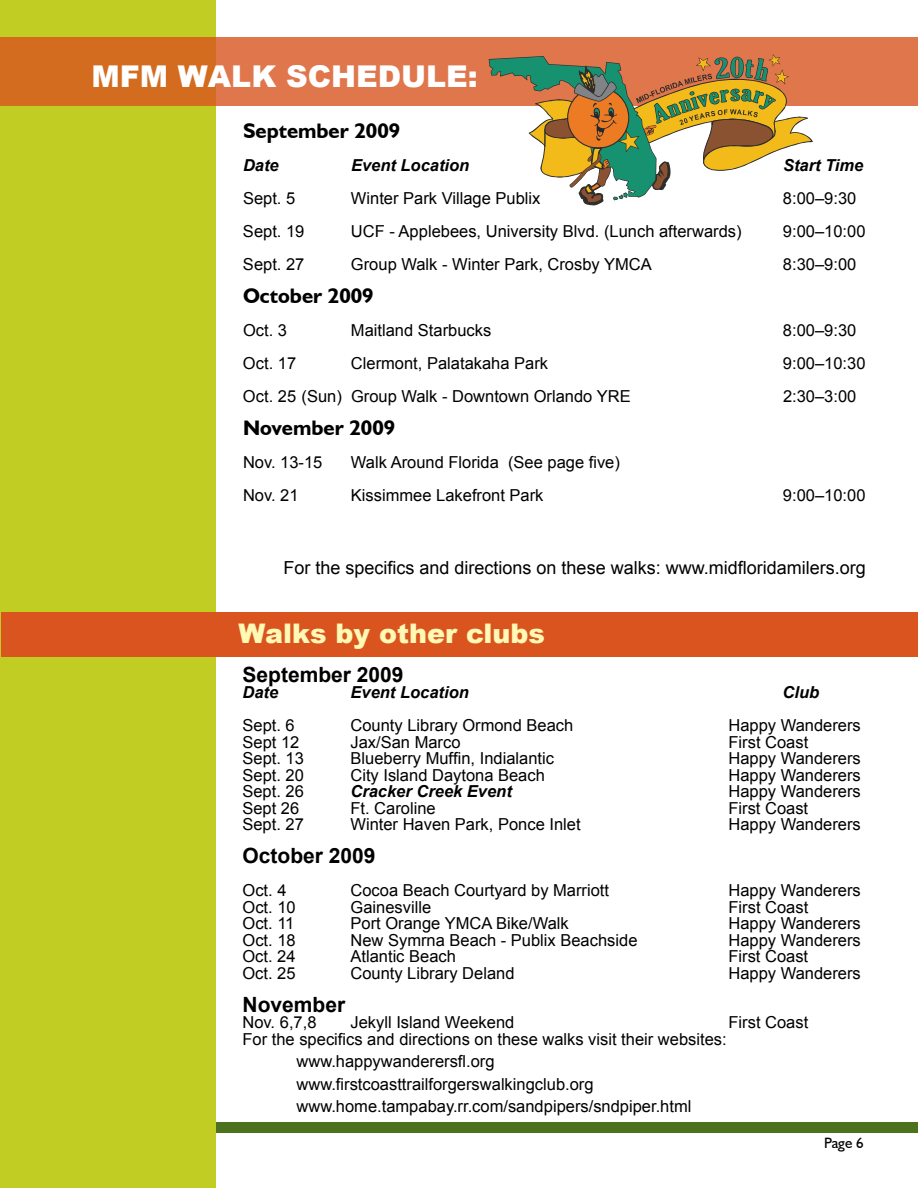
<style>
.page{position:relative;width:918px;height:1188px;background:#fff}
.page>*{position:absolute;margin:0;border:0;box-sizing:border-box;transform-origin:0 0}
.t1{font:900 30px "Arial";color:#fff}
.t2{font:900 27px "Arial";color:#fff9b5}
.t3{font:700 21px "Humanist 521 BT";color:#000}
.t4{font:700 21px "Arial";color:#000}
.t5{font:18px "Arial";color:#000}
.t6{font:16.5px/22.5px "Arial";color:#000}
.t7{font:italic 700 16.5px "Arial";color:#000}
.t8{font:15px "Humanist 521 BT";color:#000}
</style>
<div class="page">
<div style="left:0;top:1122px;width:918px;height:11px;background:#4c721d"></div>
<div style="left:0;top:0;width:216px;height:1188px;background:#c2cd23"></div>
<svg style="left:0;top:38px;width:918px;height:68px;fill:#e0764b"></svg>
<div style="left:2px;top:612px;width:916px;height:44px;background:#d9541e"></div>
<svg style="left:489px;top:54px;width:324px;height:151px"></svg>
<h1 class="t1" style="left:91px;top:54px;width:388px">MFM WALK SCHEDULE:</h1>
<p class="t3" style="left:243px;top:118px;width:159px">September 2009</p>
<p class="t7" style="left:243px;top:154px;width:37px">Date</p>
<p class="t7" style="left:351px;top:154px;width:120px">Event Location</p>
<p class="t7" style="left:783px;top:154px;width:82px">Start Time</p>
<p class="t6" style="left:243px;top:187px;width:54px">Sept. 5</p>
<p class="t6" style="left:351px;top:187px;width:191px">Winter Park Village Publix</p>
<p class="t6" style="left:783px;top:187px;width:75px">8:00–9:30</p>
<p class="t6" style="left:243px;top:220px;width:63px">Sept. 19</p>
<p class="t6" style="left:351px;top:220px;width:392px">UCF - Applebees, University Blvd. (Lunch afterwards)</p>
<p class="t6" style="left:783px;top:220px;width:84px">9:00–10:00</p>
<p class="t6" style="left:243px;top:253px;width:63px">Sept. 27</p>
<p class="t6" style="left:351px;top:253px;width:302px">Group Walk - Winter Park, Crosby YMCA</p>
<p class="t6" style="left:783px;top:253px;width:75px">8:30–9:00</p>
<p class="t3" style="left:243px;top:283px;width:132px">October 2009</p>
<p class="t6" style="left:243px;top:319px;width:46px">Oct. 3</p>
<p class="t6" style="left:351px;top:319px;width:142px">Maitland Starbucks</p>
<p class="t6" style="left:783px;top:319px;width:75px">8:00–9:30</p>
<p class="t6" style="left:243px;top:352px;width:55px">Oct. 17</p>
<p class="t6" style="left:351px;top:352px;width:199px">Clermont, Palatakaha Park</p>
<p class="t6" style="left:783px;top:352px;width:84px">9:00–10:30</p>
<p class="t6" style="left:243px;top:385px;width:389px">Oct. 25 (Sun) Group Walk - Downtown Orlando YRE</p>
<p class="t6" style="left:783px;top:385px;width:75px">2:30–3:00</p>
<p class="t3" style="left:243px;top:415px;width:154px">November 2009</p>
<p class="t6" style="left:243px;top:451px;width:81px">Nov. 13-15</p>
<p class="t6" style="left:351px;top:451px;width:270px">Walk Around Florida (See page five)</p>
<p class="t6" style="left:243px;top:484px;width:57px">Nov. 21</p>
<p class="t6" style="left:351px;top:484px;width:194px">Kissimmee Lakefront Park</p>
<p class="t6" style="left:783px;top:484px;width:84px">9:00–10:00</p>
<p class="t5" style="left:284px;top:556px;width:584px">For the specifics and directions on these walks: www.midfloridamilers.org</p>
<h2 class="t2" style="left:238px;top:614px;width:308px">Walks by other clubs</h2>
<p class="t4" style="left:243px;top:661px;width:163px">September 2009</p>
<p class="t7" style="left:243px;top:681px;width:37px">Date</p>
<p class="t7" style="left:351px;top:681px;width:120px">Event Location</p>
<p class="t7" style="left:783px;top:681px;width:38px">Club</p>
<p class="t6" style="left:243px;top:715px;width:54px">Sept. 6</p>
<p class="t6" style="left:351px;top:715px;width:224px">County Library Ormond Beach</p>
<p class="t6" style="left:729px;top:715px;width:134px">Happy Wanderers</p>
<p class="t6" style="left:243px;top:731px;width:58px">Sept 12</p>
<p class="t6" style="left:351px;top:731px;width:112px">Jax/San Marco</p>
<p class="t6" style="left:729px;top:731px;width:81px">First Coast</p>
<p class="t6" style="left:243px;top:748px;width:63px">Sept. 13</p>
<p class="t6" style="left:351px;top:748px;width:205px">Blueberry Muffin, Indialantic</p>
<p class="t6" style="left:729px;top:748px;width:134px">Happy Wanderers</p>
<p class="t6" style="left:243px;top:764px;width:63px">Sept. 20</p>
<p class="t6" style="left:350px;top:764px;width:196px">City Island Daytona Beach</p>
<p class="t6" style="left:728px;top:764px;width:134px">Happy Wanderers</p>
<p class="t6" style="left:242px;top:781px;width:63px">Sept. 26</p>
<p class="t7" style="left:350px;top:780px;width:163px">Cracker Creek Event</p>
<p class="t6" style="left:728px;top:781px;width:134px">Happy Wanderers</p>
<p class="t6" style="left:242px;top:797px;width:58px">Sept 26</p>
<p class="t6" style="left:350px;top:797px;width:87px">Ft. Caroline</p>
<p class="t6" style="left:728px;top:797px;width:81px">First Coast</p>
<p class="t6" style="left:242px;top:814px;width:63px">Sept. 27</p>
<p class="t6" style="left:350px;top:814px;width:232px">Winter Haven Park, Ponce Inlet</p>
<p class="t6" style="left:728px;top:814px;width:134px">Happy Wanderers</p>
<p class="t4" style="left:243px;top:842px;width:135px">October 2009</p>
<p class="t6" style="left:243px;top:880px;width:46px">Oct. 4</p>
<p class="t6" style="left:351px;top:880px;width:260px">Cocoa Beach Courtyard by Marriott</p>
<p class="t6" style="left:729px;top:880px;width:134px">Happy Wanderers</p>
<p class="t6" style="left:243px;top:896px;width:55px">Oct. 10</p>
<p class="t6" style="left:351px;top:896px;width:82px">Gainesville</p>
<p class="t6" style="left:729px;top:896px;width:81px">First Coast</p>
<p class="t6" style="left:243px;top:913px;width:53px">Oct. 11</p>
<p class="t6" style="left:351px;top:913px;width:220px">Port Orange YMCA Bike/Walk</p>
<p class="t6" style="left:729px;top:913px;width:134px">Happy Wanderers</p>
<p class="t6" style="left:243px;top:929px;width:55px">Oct. 18</p>
<p class="t6" style="left:350px;top:929px;width:289px">New Symrna Beach - Publix Beachside</p>
<p class="t6" style="left:728px;top:929px;width:134px">Happy Wanderers</p>
<p class="t6" style="left:242px;top:946px;width:55px">Oct. 24</p>
<p class="t6" style="left:350px;top:946px;width:107px">Atlantic Beach</p>
<p class="t6" style="left:728px;top:946px;width:81px">First Coast</p>
<p class="t6" style="left:242px;top:962px;width:55px">Oct. 25</p>
<p class="t6" style="left:350px;top:962px;width:166px">County Library Deland</p>
<p class="t6" style="left:728px;top:962px;width:134px">Happy Wanderers</p>
<p class="t4" style="left:243px;top:991px;width:104px">November</p>
<p class="t6" style="left:243px;top:1012px;width:75px">Nov. 6,7,8</p>
<p class="t6" style="left:351px;top:1012px;width:165px">Jekyll Island Weekend</p>
<p class="t6" style="left:729px;top:1012px;width:81px">First Coast</p>
<p class="t6" style="left:297px;top:1028px;width:432px;text-indent:-54px">For the specifics and directions on these walks visit their websites: www.happywanderersfl.org www.firstcoasttrailforgerswalkingclub.org www.home.tampabay.rr.com/sandpipers/sndpiper.html</p>
<p class="t8" style="left:824px;top:1134px;width:41px">Page 6</p>
</div>
